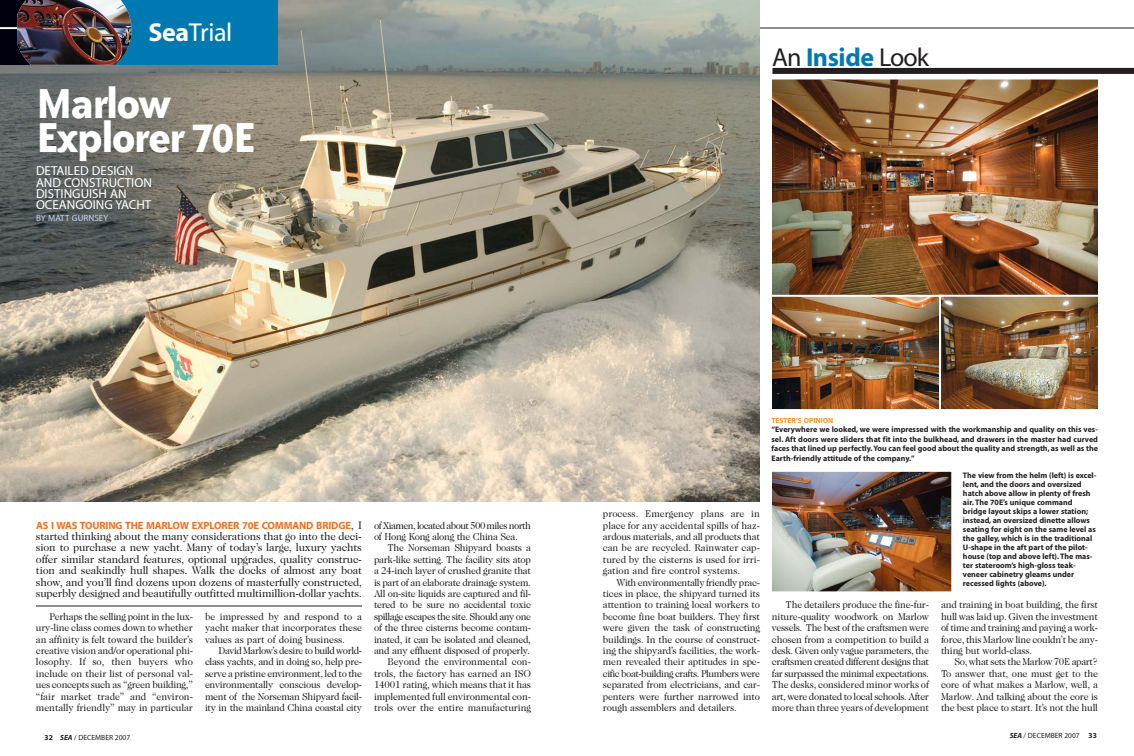
<style>
.page{position:relative;width:1134px;height:756px;background:#fff}
.page>*{position:absolute;margin:0;border:0;box-sizing:border-box;transform-origin:0 0}
.t1{font:700 48px/34.2px "Bailey Sans ITC";letter-spacing:-.04em;color:#fff}
.t2{font:26px "Myriad";letter-spacing:-.035em;color:#231f20}
.t3{font:26px "Myriad";letter-spacing:-.015em;color:#fff}
.t4{font:13px/11.4px "Myriad";color:#fff}
.t5{font:11px/11.4px "Caslon Two Twenty Four";letter-spacing:-.015em;color:#231f20;text-align:justify}
.t6{font:700 10.5px "Myriad";letter-spacing:-.015em;color:#f36f21}
.t7{font:10.1px/11.4px "Caslon Two Twenty Four";letter-spacing:-.015em;color:#231f20;text-align:justify}
.t8{font:10.1px "Caslon Two Twenty Four";letter-spacing:-.04em;color:#231f20}
.t9{font:10.1px "Caslon Two Twenty Four";letter-spacing:-.045em;color:#231f20}
.t10{font:10.1px "Caslon Two Twenty Four";letter-spacing:-.055em;color:#231f20}
.t11{font:9px "Myriad";letter-spacing:.005em;color:#c5d5ee}
.t12{font:700 8px/9px "Myriad";color:#231f20;text-align:justify}
.t13{font:7.5px "Myriad";color:#231f20}
.t14{font:700 7.4px "Myriad";color:#f7931d}
.s1{font-weight:700}
.s2{font-weight:700;color:#0079b2}
.s3{font-family:"Caslon Two Twenty Four";font-weight:400;font-size:11px;color:#231f20}
.s4{font-weight:700;font-style:italic}
</style>
<div class="page">
<hr style="left:571px;top:28px;width:563px;height:1px;background:#231f20">
<img style="left:0;top:0;width:760px;height:502px">
<div style="left:17px;top:0;width:261px;height:65px;background:#0079b2"></div>
<div style="left:0;top:0;width:30px;height:65px;background:#00010e"></div>
<hr style="left:0;top:27px;width:30px;height:2px;background:#fff">
<hr style="left:36px;top:606px;width:326px;height:1px;background:#231f20">
<div style="left:772px;top:68px;width:362px;height:6px;background:#231f20"></div>
<img style="left:17px;top:0;width:115px;height:65px">
<img style="left:773px;top:80px;width:324px;height:215px">
<div style="left:770px;top:77px;width:330px;height:222px;border:2px solid #fff"></div>
<img style="left:773px;top:298px;width:166px;height:110px">
<div style="left:770px;top:295px;width:173px;height:116px;border:2px solid #fff"></div>
<img style="left:942px;top:298px;width:155px;height:110px">
<div style="left:939px;top:295px;width:161px;height:116px;border:2px solid #fff"></div>
<img style="left:773px;top:473px;width:177px;height:117px">
<div style="left:770px;top:470px;width:183px;height:123px;border:2px solid #fff"></div>
<p class="t3" style="left:148px;top:22px;width:85px"><span class="s1">Sea</span>Trial</p>
<p class="t1" style="left:36px;top:92px;width:221px">Marlow<br>Explorer 70E</p>
<p class="t4" style="left:36px;top:166px;width:117px">DETAILED DESIGN<br>AND CONSTRUCTION<br>DISTINGUISH AN<br>OCEANGOING YACHT</p>
<p class="t11" style="left:36px;top:214px;width:74px">BY MATT GURNSEY</p>
<p class="t2" style="left:772px;top:47px;width:158px">An <span class="s2">Inside</span> Look</p>
<p class="t6" style="left:36px;top:521px;width:328px">AS I WAS TOURING THE MARLOW EXPLORER 70E COMMAND BRIDGE<span class="s3">, I</span></p>
<p class="t5" style="left:36px;top:531px;width:328px">started thinking about the many considerations that go into the deci&shy;sion to purchase a new yacht. Many of today’s large, luxury yachts offer similar standard features, optional upgrades, quality construc&shy;tion and seakindly hull shapes. Walk the docks of almost any boat show, and you’ll find dozens upon dozens of masterfully constructed, superbly designed and beautifully outfitted multimillion-dollar yachts.</p>
<p class="t7" style="left:36px;top:611px;width:158px;text-indent:14px">Perhaps the selling point in the lux&shy;ury-line class comes down to whether an affinity is felt toward the builder’s creative vision and/or operational phi&shy;losophy. If so, then buyers who include on their list of personal val&shy;ues concepts such as “green building,” “fair market trade” and “environ&shy;mentally friendly” may in particular</p>
<p class="t7" style="left:205px;top:611px;width:158px">be impressed by and respond to a</p>
<p class="t7" style="left:205px;top:623px;width:159px">yacht maker that incorporates these</p>
<p class="t7" style="left:205px;top:634px;width:141px">values as part of doing business.</p>
<p class="t8" style="left:219px;top:647px;width:145px">David Marlow’s desire to build world-</p>
<p class="t7" style="left:205px;top:657px;width:159px">class yachts, and in doing so, help pre-</p>
<p class="t7" style="left:205px;top:668px;width:159px">serve a pristine environment, led to the</p>
<p class="t7" style="left:205px;top:680px;width:158px">environmentally conscious develop-</p>
<p class="t7" style="left:205px;top:691px;width:158px">ment of the Norseman Shipyard facil-</p>
<p class="t7" style="left:205px;top:703px;width:158px">ity in the mainland China coastal city</p>
<p class="t13" style="left:45px;top:734px;width:87px"><span class="s1">32</span> <span class="s4">SEA</span> / DECEMBER 2007</p>
<p class="t10" style="left:374px;top:521px;width:158px">of Xiamen, located about 500 miles north</p>
<p class="t7" style="left:374px;top:532px;width:145px">of Hong Kong along the China Sea.</p>
<p class="t7" style="left:388px;top:543px;width:145px">The Norseman Shipyard boasts a</p>
<p class="t7" style="left:374px;top:554px;width:158px">park-like setting. The facility sits atop</p>
<p class="t7" style="left:374px;top:566px;width:158px">a 24-inch layer of crushed granite that</p>
<p class="t7" style="left:374px;top:577px;width:158px">is part of an elaborate drainage system.</p>
<p class="t7" style="left:374px;top:589px;width:159px">All on-site liquids are captured and fil-</p>
<p class="t7" style="left:374px;top:600px;width:158px">tered to be sure no accidental toxic</p>
<p class="t8" style="left:374px;top:612px;width:158px">spillage escapes the site. Should any one</p>
<p class="t7" style="left:374px;top:623px;width:158px">of the three cisterns become contam-</p>
<p class="t7" style="left:374px;top:634px;width:158px">inated, it can be isolated and cleaned,</p>
<p class="t7" style="left:374px;top:646px;width:157px">and any effluent disposed of properly.</p>
<p class="t7" style="left:388px;top:657px;width:145px">Beyond the environmental con-</p>
<p class="t7" style="left:374px;top:668px;width:158px">trols, the factory has earned an ISO</p>
<p class="t7" style="left:374px;top:680px;width:158px">14001 rating, which means that it has</p>
<p class="t7" style="left:374px;top:691px;width:158px">implemented full environmental con-</p>
<p class="t7" style="left:374px;top:703px;width:158px">trols over the entire manufacturing</p>
<p class="t7" style="left:603px;top:509px;width:158px">process. Emergency plans are in</p>
<p class="t7" style="left:603px;top:520px;width:158px">place for any accidental spills of haz-</p>
<p class="t7" style="left:603px;top:532px;width:159px">ardous materials, and all products that</p>
<p class="t7" style="left:603px;top:543px;width:159px">can be are recycled. Rainwater cap-</p>
<p class="t7" style="left:603px;top:554px;width:158px">tured by the cisterns is used for irri-</p>
<p class="t7" style="left:603px;top:566px;width:139px">gation and fire control systems.</p>
<p class="t8" style="left:617px;top:578px;width:145px">With environmentally friendly prac-</p>
<p class="t7" style="left:603px;top:589px;width:158px">tices in place, the shipyard turned its</p>
<p class="t7" style="left:603px;top:600px;width:159px">attention to training local workers to</p>
<p class="t7" style="left:603px;top:611px;width:158px">become fine boat builders. They first</p>
<p class="t7" style="left:603px;top:623px;width:158px">were given the task of constructing</p>
<p class="t7" style="left:603px;top:634px;width:159px">buildings. In the course of construct-</p>
<p class="t7" style="left:603px;top:646px;width:159px">ing the shipyard’s facilities, the work-</p>
<p class="t7" style="left:603px;top:657px;width:158px">men revealed their aptitudes in spe-</p>
<p class="t9" style="left:603px;top:669px;width:159px">cific boat-building crafts. Plumbers were</p>
<p class="t7" style="left:603px;top:680px;width:158px">separated from electricians, and car-</p>
<p class="t7" style="left:603px;top:691px;width:158px">penters were further narrowed into</p>
<p class="t7" style="left:603px;top:703px;width:135px">rough assemblers and detailers.</p>
<p class="t14" style="left:772px;top:417px;width:63px">TESTER’S OPINION</p>
<p class="t12" style="left:772px;top:425px;width:328px;line-height:9.6px">“Everywhere we looked, we were impressed with the workmanship and quality on this ves&shy;sel. Aft doors were sliders that fit into the bulkhead, and drawers in the master had curved faces that lined up perfectly. You can feel good about the quality and strength, as well as the Earth-friendly attitude of the company.”</p>
<p class="t12" style="left:963px;top:471px;width:135px;text-align:left">The view from the helm (left) is excel&shy;lent, and the doors and oversized hatch above allow in plenty of fresh air. The 70E’s unique command bridge layout skips a lower station; instead, an oversized dinette allows seating for eight on the same level as the galley, which is in the traditional U-shape in the aft part of the pilot&shy;house (top and above left). The mas&shy;ter stateroom’s high-gloss teak&shy;veneer cabinetry gleams under recessed lights (above).</p>
<p class="t7" style="left:772px;top:600px;width:159px;text-indent:14px">The detailers produce the fine-fur&shy;niture-quality woodwork on Marlow vessels. The best of the craftsmen were chosen from a competition to build a desk. Given only vague parameters, the craftsmen created different designs that far surpassed the minimal expectations.<br>The desks, considered minor works of art, were donated to local schools. After more than three years of development</p>
<p class="t7" style="left:941px;top:600px;width:158px">and training in boat building, the first</p>
<p class="t7" style="left:941px;top:611px;width:158px">hull was laid up. Given the investment</p>
<p class="t7" style="left:941px;top:623px;width:158px">of time and training and paying a work-</p>
<p class="t7" style="left:941px;top:634px;width:158px">force, this Marlow line couldn’t be any-</p>
<p class="t7" style="left:941px;top:646px;width:93px">thing but world-class.</p>
<p class="t8" style="left:955px;top:658px;width:145px">So, what sets the Marlow 70E apart?</p>
<p class="t7" style="left:941px;top:668px;width:158px">To answer that, one must get to the</p>
<p class="t7" style="left:941px;top:680px;width:158px">core of what makes a Marlow, well, a</p>
<p class="t7" style="left:941px;top:691px;width:158px">Marlow. And talking about the core is</p>
<p class="t7" style="left:941px;top:703px;width:158px">the best place to start. It’s not the hull</p>
<p class="t13" style="left:1010px;top:733px;width:89px"><span class="s4">SEA</span> / DECEMBER 2007 <span class="s1">33</span></p>
</div>
